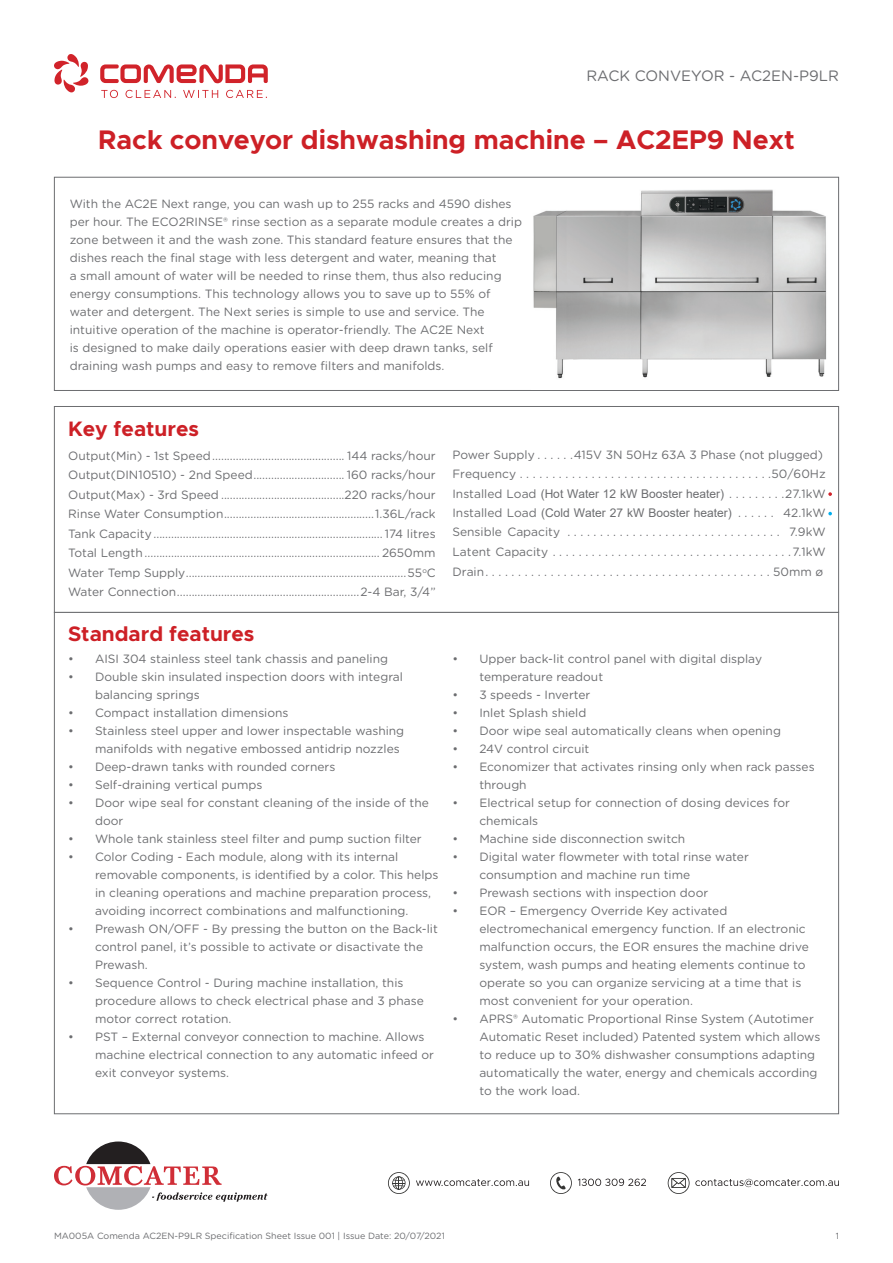
<style>
.page{position:relative;width:893px;height:1263px;background:#fff}
.page>*{position:absolute;margin:0;border:0;box-sizing:border-box;transform-origin:0 0}
.t1{font:700 27px "Metropolis";color:#cd2026}
.t2{font:700 21px "Metropolis";color:#cd2026}
.t3{font:15px "Gotham Rounded";color:#6c6d70}
.t4{font:12px/18px "Gotham Rounded";color:#6c6d70}
.t5{font:12px "Arial";color:#6c6d70}
.t6{font:9px "Gotham Rounded";color:#6c6d70}
.t7{font:9px "Metropolis";color:#6c6d70}
.s1{font-family:"Arial"}
.s2{font-family:"Gotham Rounded"}
</style>
<div class="page">
<svg style="left:100px;top:64px;width:168px;height:19px"></svg>
<svg style="left:54px;top:54px;width:35px;height:38px"></svg>
<svg style="left:101px;top:90px;width:166px;height:8px"></svg>
<svg style="left:54px;top:1141px;width:214px;height:69px"></svg>
<svg style="left:388px;top:1172px;width:22px;height:22px"></svg>
<svg style="left:550px;top:1172px;width:22px;height:22px"></svg>
<svg style="left:416px;top:1179px;width:113px;height:7px"></svg>
<svg style="left:578px;top:1178px;width:68px;height:8px"></svg>
<svg style="left:668px;top:1172px;width:171px;height:22px"></svg>
<div style="left:54px;top:177px;width:785px;height:214px;background:#fff;border:1px solid #6c6d70"></div>
<div style="left:54px;top:406px;width:785px;height:207px;background:#fff;border:1px solid #6c6d70"></div>
<div style="left:54px;top:612px;width:785px;height:502px;background:#fff;border:1px solid #6c6d70"></div>
<img style="left:533px;top:189px;width:294px;height:190px">
<svg style="left:828px;top:492px;width:4px;height:4px"></svg>
<svg style="left:828px;top:512px;width:4px;height:3px"></svg>
<p class="t3" style="left:586px;top:65px;width:254px">RACK CONVEYOR - AC2EN-P9LR</p>
<h1 class="t1" style="left:98px;top:123px;width:698px">Rack conveyor dishwashing machine – AC2EP9 Next</h1>
<p class="t4" style="left:70px;top:194px;width:454px">With the AC2E Next range, you can wash up to 255 racks and 4590 dishes per hour. The ECO2RINSE® rinse section as a separate module creates a drip zone between it and the wash zone. This standard feature ensures that the dishes reach the final stage with less detergent and water, meaning that<br>a small amount of water will be needed to rinse them, thus also reducing energy consumptions. This technology allows you to save up to 55% of water and detergent. The Next series is simple to use and service. The intuitive operation of the machine is operator-friendly. The AC2E Next<br>is designed to make daily operations easier with deep drawn tanks, self draining wash pumps and easy to remove filters and manifolds.</p>
<h2 class="t2" style="left:68px;top:415px;width:133px">Key features</h2>
<p class="t4" style="left:68px;top:445px;width:369px;line-height:19.5px;text-align:justify">Output(Min) - 1st Speed............................................. 144 racks/hour Output(DIN10510) - 2nd Speed............................... 160 racks/hour Output(Max) - 3rd Speed ..........................................220 racks/hour Rinse Water Consumption...................................................1.36L/rack Tank Capacity.............................................................................. 174 litres Total Length ................................................................................ 2650mm Water Temp Supply...........................................................................55<sup>o</sup>C Water Connection..............................................................2-4 Bar, 3/4”</p>
<p class="t4" style="left:452px;top:444px;width:375px;line-height:19.4px">Power Supply . . . . . .415V 3N 50Hz 63A 3 Phase (not plugged)<br>Frequency .......................................50/60Hz<br>Installed Load <span class="s1">(Hot Water 12 kW Booster heater)</span> . . . . . . . . .27.1kW</p>
<p class="t5" style="left:452px;top:504px;width:375px"><span class="s2">Installed Load</span> (Cold Water 27 kW Booster heater) <span class="s2">. . . . . . 42.1kW</span></p>
<p class="t4" style="left:452px;top:522px;width:375px;line-height:19.8px;text-align:justify">Sensible Capacity ................................. 7.9kW Latent Capacity .....................................7.1kW Drain ............................................50mm ø</p>
<h2 class="t2" style="left:68px;top:621px;width:188px">Standard features</h2>
<p class="t4" style="left:68px;top:649px;width:321px">• AISI 304 stainless steel tank chassis and paneling</p>
<p class="t4" style="left:95px;top:667px;width:309px;text-indent:-27px">• Double skin insulated inspection doors with integral balancing springs</p>
<p class="t4" style="left:68px;top:703px;width:222px">• Compact installation dimensions</p>
<p class="t4" style="left:95px;top:721px;width:311px;text-indent:-27px">• Stainless steel upper and lower inspectable washing manifolds with negative embossed antidrip nozzles</p>
<p class="t4" style="left:68px;top:757px;width:269px">• Deep-drawn tanks with rounded corners</p>
<p class="t4" style="left:68px;top:775px;width:196px">• Self-draining vertical pumps</p>
<p class="t4" style="left:95px;top:793px;width:335px;text-indent:-27px">• Door wipe seal for constant cleaning of the inside of the door</p>
<p class="t4" style="left:68px;top:829px;width:355px">• Whole tank stainless steel filter and pump suction filter</p>
<p class="t4" style="left:95px;top:847px;width:345px;text-indent:-27px">• Color Coding - Each module, along with its internal removable components, is identified by a color. This helps in cleaning operations and machine preparation process, avoiding incorrect combinations and malfunctioning.</p>
<p class="t4" style="left:95px;top:919px;width:344px;text-indent:-27px">• Prewash ON/OFF - By pressing the button on the Back-lit control panel, it’s possible to activate or disactivate the<br>Prewash.</p>
<p class="t4" style="left:95px;top:973px;width:330px;text-indent:-27px">• Sequence Control - During machine installation, this procedure allows to check electrical phase and 3 phase motor correct rotation.</p>
<p class="t4" style="left:95px;top:1027px;width:340px;text-indent:-27px">• PST – External conveyor connection to machine. Allows machine electrical connection to any automatic infeed or exit conveyor systems.</p>
<p class="t4" style="left:479px;top:649px;width:284px;text-indent:-27px">• Upper back-lit control panel with digital display temperature readout</p>
<p class="t4" style="left:452px;top:685px;width:140px">• 3 speeds - Inverter</p>
<p class="t4" style="left:452px;top:703px;width:136px">• Inlet Splash shield</p>
<p class="t4" style="left:452px;top:721px;width:330px">• Door wipe seal automatically cleans when opening</p>
<p class="t4" style="left:452px;top:739px;width:139px">• 24V control circuit</p>
<p class="t4" style="left:479px;top:757px;width:337px;text-indent:-27px">• Economizer that activates rinsing only when rack passes through</p>
<p class="t4" style="left:479px;top:793px;width:312px;text-indent:-27px">• Electrical setup for connection of dosing devices for chemicals</p>
<p class="t4" style="left:452px;top:829px;width:234px">• Machine side disconnection switch</p>
<p class="t4" style="left:479px;top:847px;width:271px;text-indent:-27px">• Digital water flowmeter with total rinse water consumption and machine run time</p>
<p class="t4" style="left:452px;top:883px;width:257px">• Prewash sections with inspection door</p>
<p class="t4" style="left:479px;top:901px;width:331px;text-indent:-27px">• EOR – Emergency Override Key activated electromechanical emergency function. If an electronic malfunction occurs, the EOR ensures the machine drive system, wash pumps and heating elements continue to operate so you can organize servicing at a time that is most convenient for your operation.</p>
<p class="t4" style="left:479px;top:1009px;width:343px;text-indent:-27px">• APRS® Automatic Proportional Rinse System (Autotimer Automatic Reset included) Patented system which allows to reduce up to 30% dishwasher consumptions adapting automatically the water, energy and chemicals according to the work load.</p>
<p class="t6" style="left:54px;top:1230px;width:392px">MA005A Comenda AC2EN-P9LR Specification Sheet Issue 001 | Issue Date: 20/07/2021</p>
<p class="t7" style="left:836px;top:1230px;width:5px">1</p>
</div>
